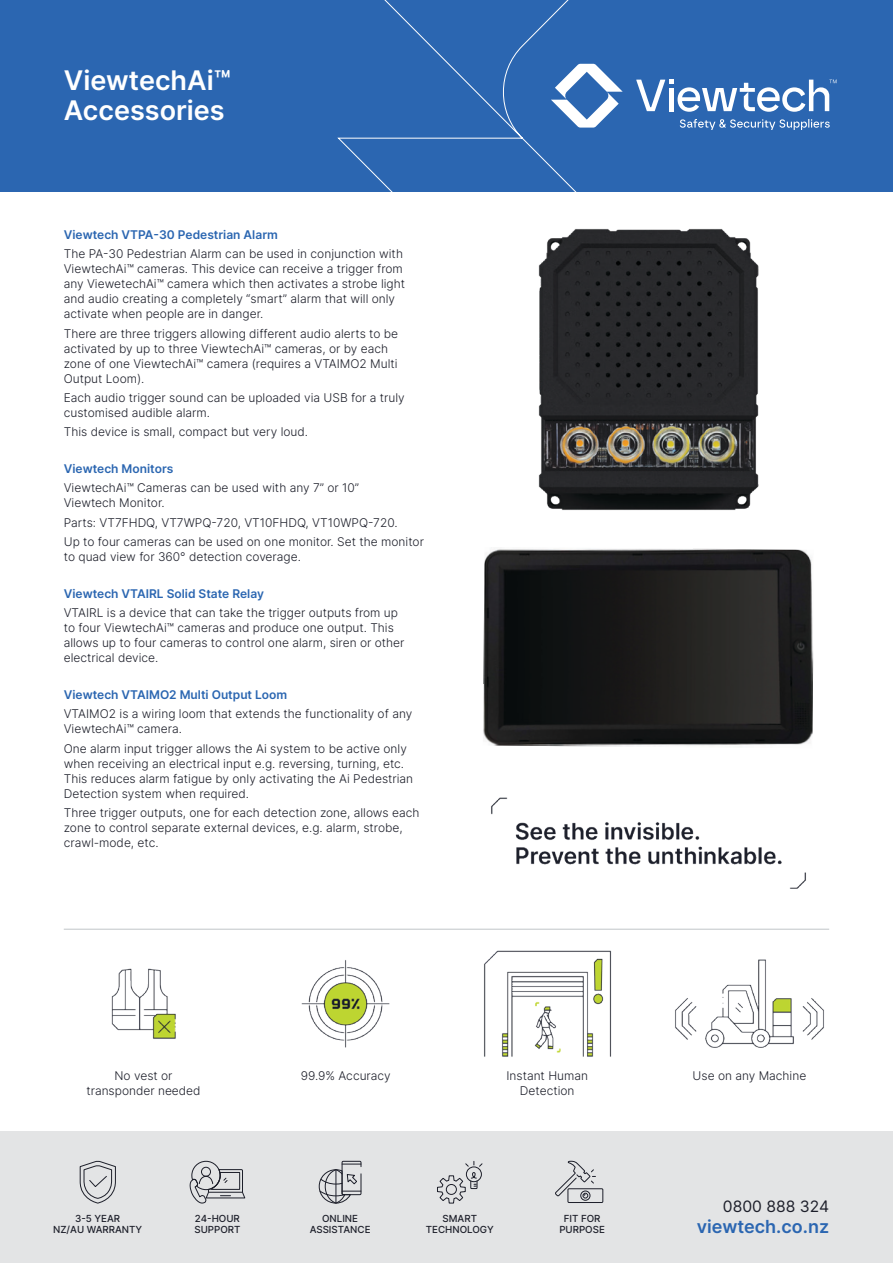
<style>
.page{position:relative;width:893px;height:1263px;background:#fff}
.page>*{position:absolute;margin:0;border:0;box-sizing:border-box;transform-origin:0 0}
.Product_Heading{font:600 27px "Inter";color:#fff}
.t1{font:600 18px "Inter";color:#2b66b1}
.t2{font:15.75px "Inter";color:#1d1f2a}
.Features_Body{font:300 12px/15px "Inter";color:#1d1f2a}
.Features_Body-2{font:600 12px "Inter";color:#2b66b1}
.Features_Sub_Head{font:600 12px "Inter";color:#2b66b1}
.t3{font:500 9.75px/11.2px "Inter";color:#1d1f2a;text-align:center}
</style>
<div class="page">
<div style="left:0;top:0;width:893px;height:191px;background:#2b66b1"></div>
<svg style="left:337px;top:0;width:500px;height:191px"></svg>
<svg style="left:551px;top:64px;width:72px;height:64px"></svg>
<svg style="left:636px;top:80px;width:201px;height:32px"></svg>
<svg style="left:680px;top:119px;width:150px;height:11px"></svg>
<div style="left:0;top:1131px;width:893px;height:132px;background:#e3e4e5"></div>
<svg style="left:79px;top:1160px;width:37px;height:44px"></svg>
<svg style="left:190px;top:1160px;width:56px;height:44px"></svg>
<div style="left:342px;top:1161px;width:19px;height:34px;border:1px solid #1d1f2a"></div>
<svg style="left:318px;top:1164px;width:44px;height:40px"></svg>
<svg style="left:437px;top:1161px;width:46px;height:43px"></svg>
<svg style="left:555px;top:1160px;width:49px;height:43px"></svg>
<img style="left:538px;top:229px;width:221px;height:281px">
<hr style="left:64px;top:929px;width:765px;height:1px;background:#c0c5c8">
<img style="left:483px;top:548px;width:331px;height:199px">
<img style="left:111px;top:968px;width:65px;height:71px">
<img style="left:301px;top:960px;width:89px;height:88px">
<img style="left:484px;top:950px;width:128px;height:107px">
<img style="left:675px;top:959px;width:149px;height:89px">
<img style="left:491px;top:797px;width:315px;height:92px">
<p class="Product_Heading" style="left:64px;top:60px;width:169px">ViewtechAi™</p>
<p class="Product_Heading" style="left:64px;top:90px;width:162px">Accessories</p>
<p class="Features_Sub_Head" style="left:64px;top:226px;width:216px">Viewtech VTPA-30 Pedestrian Alarm</p>
<p class="Features_Body" style="left:64px;top:246px;width:343px">The PA-30 Pedestrian Alarm can be used in conjunction with ViewtechAi™ cameras. This device can receive a trigger from any ViewetechAi™ camera which then activates a strobe light and audio creating a completely “smart” alarm that will only activate when people are in danger.</p>
<p class="Features_Body" style="left:64px;top:325px;width:336px">There are three triggers allowing different audio alerts to be activated by up to three ViewtechAi™ cameras, or by each zone of one ViewtechAi™ camera (requires a VTAIMO2 Multi Output Loom).</p>
<p class="Features_Body" style="left:64px;top:390px;width:342px">Each audio trigger sound can be uploaded via USB for a truly customised audible alarm.</p>
<p class="Features_Body" style="left:64px;top:424px;width:246px">This device is small, compact but very loud.</p>
<p class="Features_Body-2" style="left:64px;top:460px;width:111px">Viewtech Monitors</p>
<p class="Features_Body" style="left:64px;top:480px;width:297px">ViewtechAi™ Cameras can be used with any 7” or 10”<br>Viewtech Monitor.</p>
<p class="Features_Body" style="left:64px;top:514px;width:335px">Parts: VT7FHDQ, VT7WPQ-720, VT10FHDQ, VT10WPQ-720.</p>
<p class="Features_Body" style="left:64px;top:534px;width:362px">Up to four cameras can be used on one monitor. Set the monitor to quad view for 360° detection coverage.</p>
<p class="Features_Body-2" style="left:64px;top:585px;width:202px">Viewtech VTAIRL Solid State Relay</p>
<p class="Features_Body" style="left:64px;top:605px;width:342px">VTAIRL is a device that can take the trigger outputs from up to four ViewtechAi™ cameras and produce one output. This allows up to four cameras to control one alarm, siren or other electrical device.</p>
<p class="Features_Body-2" style="left:64px;top:686px;width:225px">Viewtech VTAIMO2 Multi Output Loom</p>
<p class="Features_Body" style="left:64px;top:706px;width:350px">VTAIMO2 is a wiring loom that extends the functionality of any<br>ViewtechAi™ camera.</p>
<p class="Features_Body" style="left:64px;top:741px;width:351px">One alarm input trigger allows the Ai system to be active only when receiving an electrical input e.g. reversing, turning, etc.<br>This reduces alarm fatigue by only activating the Ai Pedestrian Detection system when required.</p>
<p class="Features_Body" style="left:64px;top:805px;width:357px">Three trigger outputs, one for each detection zone, allows each zone to control separate external devices, e.g. alarm, strobe, crawl-mode, etc.</p>
<p class="Features_Body" style="left:86px;top:1068px;width:116px;text-align:center">No vest or transponder needed</p>
<p class="Features_Body" style="left:301px;top:1068px;width:92px">99.9% Accuracy</p>
<p class="Features_Body" style="left:506px;top:1068px;width:83px;text-align:center">Instant Human<br>Detection</p>
<p class="Features_Body" style="left:693px;top:1068px;width:115px">Use on any Machine</p>
<p class="t3" style="left:53px;top:1212px;width:91px">3-5 YEAR<br>NZ/AU WARRANTY</p>
<p class="t3" style="left:194px;top:1212px;width:48px;text-align:left">24-HOUR<br>SUPPORT</p>
<p class="t3" style="left:310px;top:1212px;width:62px">ONLINE<br>ASSISTANCE</p>
<p class="t3" style="left:426px;top:1212px;width:69px">SMART<br>TECHNOLOGY</p>
<p class="t3" style="left:559px;top:1212px;width:47px">FIT FOR<br>PURPOSE</p>
<h3 class="t2" style="left:723px;top:1195px;width:108px">0800 888 324</h3>
<h2 class="t1" style="left:697px;top:1213px;width:134px">viewtech.co.nz</h2>
</div>
